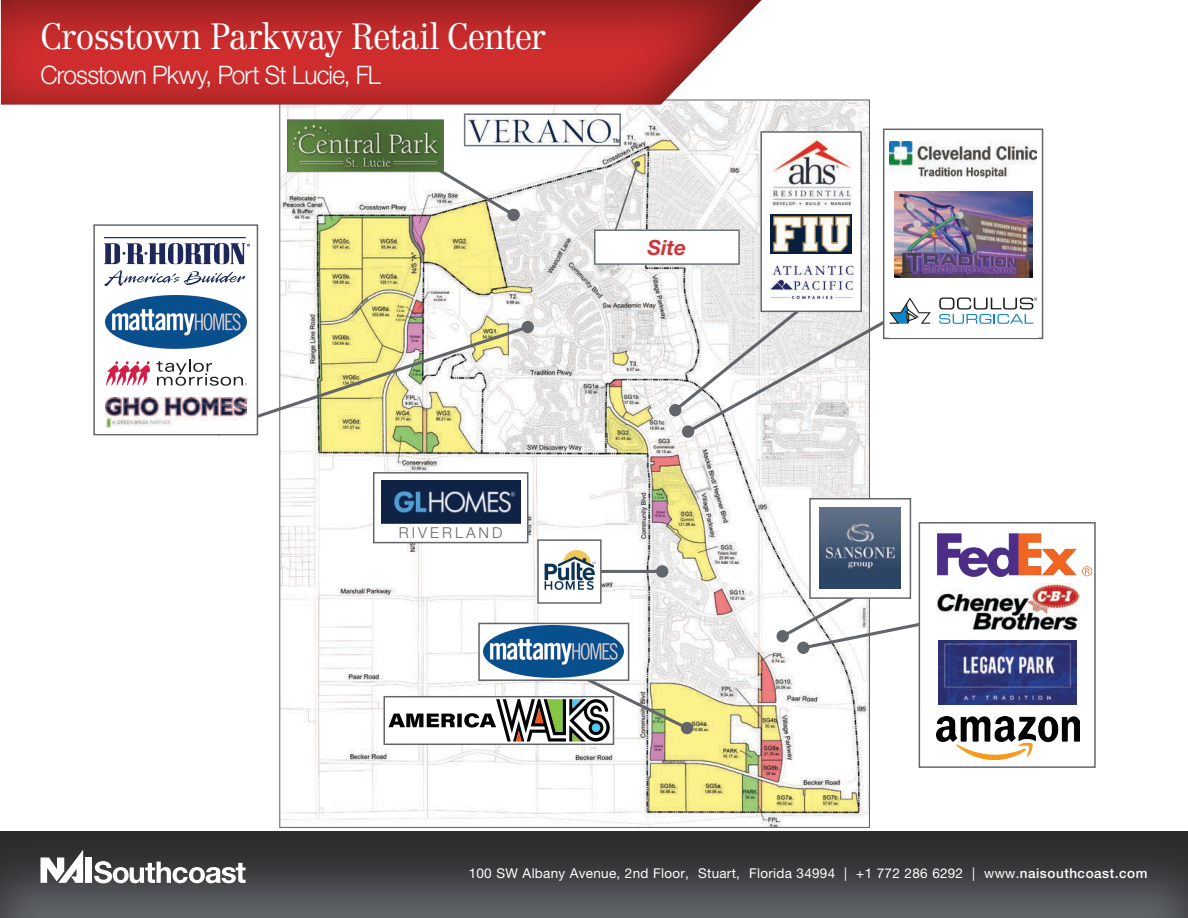
<style>
.page{position:relative;width:1188px;height:918px;background:#fff}
.page>*{position:absolute;margin:0;border:0;box-sizing:border-box;transform-origin:0 0}
.t1{font:300 36px "Centennial LT Std";letter-spacing:-.03em;color:#fff;scale:.96 1}
.t2{font:300 25.5px "Helvetica Neue LT Std";letter-spacing:-.035em;color:#fff;scale:.96 1}
.t3{font:italic 700 21px "Helvetica Neue LT Std";color:#ce3639}
.t4{font:300 15px "Helvetica Neue LT Std";letter-spacing:.2em;color:#62666b}
.t5{font:13.5px "Helvetica Neue LT Std";letter-spacing:.02em;color:#fff}
.s1{font-weight:500}
</style>
<div class="page">
<div style="left:0;top:829px;width:1188px;height:88px;background:#1b1a1a;opacity:.75"></div>
<div style="left:85px;top:858px;width:7px;height:25px;background:#fff"></div>
<svg style="left:40px;top:850px;width:43px;height:33px"></svg>
<svg style="left:94px;top:861px;width:152px;height:22px"></svg>
<img style="left:281px;top:101px;width:587px;height:725px">
<svg style="left:797px;top:642px;width:13px;height:12px"></svg>
<hr style="left:567px;top:570px;width:95px;height:3px;background:#62666b">
<div style="left:656px;top:565px;width:12px;height:13px;background:#62666b;border-radius:50%"></div>
<div style="left:681px;top:722px;width:12px;height:12px;background:#62666b;border-radius:50%"></div>
<div style="left:919px;top:522px;width:177px;height:246px;background:#fff;border:2px solid #62666b"></div>
<img style="left:987px;top:584px;width:92px;height:46px">
<img style="left:937px;top:534px;width:154px;height:43px">
<svg style="left:778px;top:581px;width:209px;height:70px"></svg>
<div style="left:776px;top:630px;width:13px;height:12px;background:#62666b;border-radius:50%"></div>
<div style="left:373px;top:472px;width:155px;height:71px;background:#fff;border:2px solid #62666b"></div>
<div style="left:810px;top:499px;width:100px;height:99px;background:#fff"></div>
<img style="left:820px;top:508px;width:81px;height:81px">
<div style="left:809px;top:498px;width:102px;height:101px;border:2px solid #62666b"></div>
<svg style="left:522px;top:321px;width:12px;height:12px"></svg>
<div style="left:93px;top:224px;width:165px;height:211px;background:#fff;border:2px solid #62666b"></div>
<img style="left:105px;top:237px;width:145px;height:49px">
<img style="left:106px;top:296px;width:140px;height:52px">
<svg style="left:106px;top:361px;width:44px;height:25px"></svg>
<svg style="left:156px;top:323px;width:376px;height:110px"></svg>
<div style="left:96px;top:392px;width:160px;height:42px;background:#fff"></div>
<img style="left:106px;top:398px;width:140px;height:30px">
<svg style="left:682px;top:425px;width:12px;height:13px"></svg>
<div style="left:883px;top:129px;width:160px;height:210px;background:#fff;border:2px solid #62666b"></div>
<img style="left:890px;top:141px;width:146px;height:36px">
<img style="left:381px;top:481px;width:139px;height:42px">
<img style="left:894px;top:191px;width:138px;height:87px">
<svg style="left:669px;top:281px;width:368px;height:155px"></svg>
<div style="left:760px;top:131px;width:102px;height:181px;background:#fff;border:2px solid #62666b"></div>
<div style="left:771px;top:214px;width:81px;height:40px;background:#091f3e"></div>
<img style="left:773px;top:216px;width:76px;height:36px">
<img style="left:769px;top:265px;width:86px;height:35px">
<img style="left:770px;top:138px;width:81px;height:69px">
<img style="left:540px;top:542px;width:59px;height:59px">
<div style="left:537px;top:539px;width:65px;height:65px;border:2px solid #62666b"></div>
<div style="left:479px;top:623px;width:150px;height:57px;background:#fff"></div>
<img style="left:484px;top:626px;width:140px;height:40px">
<div style="left:478px;top:623px;width:151px;height:58px;border:2px solid #62666b"></div>
<svg style="left:389px;top:666px;width:302px;height:77px"></svg>
<div style="left:383px;top:696px;width:231px;height:49px;border:2px solid #62666b"></div>
<svg style="left:467px;top:116px;width:151px;height:27px"></svg>
<img style="left:467px;top:117px;width:151px;height:25px">
<div style="left:464px;top:113px;width:157px;height:33px;border:2px solid #6c7478"></div>
<img style="left:939px;top:640px;width:138px;height:65px">
<div style="left:0;top:0;width:763px;height:106px;background:#1b1a1a;opacity:.51"></div>
<svg style="left:607px;top:161px;width:34px;height:68px"></svg>
<div style="left:595px;top:230px;width:144px;height:34px;background:#fff"></div>
<div style="left:594px;top:229px;width:146px;height:36px;border:2px solid #6c7478"></div>
<img style="left:936px;top:717px;width:143px;height:43px">
<svg style="left:365px;top:123px;width:155px;height:98px"></svg>
<img style="left:289px;top:121px;width:153px;height:49px">
<div style="left:287px;top:119px;width:157px;height:53px;border:1px solid #62666b"></div>
<p class="t1" style="left:40px;top:15px;width:528px">Crosstown Parkway Retail Center</p>
<p class="t2" style="left:40px;top:59px;width:356px">Crosstown Pkwy, Port St Lucie, FL</p>
<p class="t3" style="left:647px;top:234px;width:40px">Site</p>
<p class="t4" style="left:399px;top:523px;width:105px">RIVERLAND</p>
<p class="t5" style="left:469px;top:865px;width:680px">100 SW Albany Avenue, 2nd Floor, Stuart, Florida 34994 | +1 772 286 6292 | www.<span class="s1">naisouthcoast.com</span></p>
</div>
